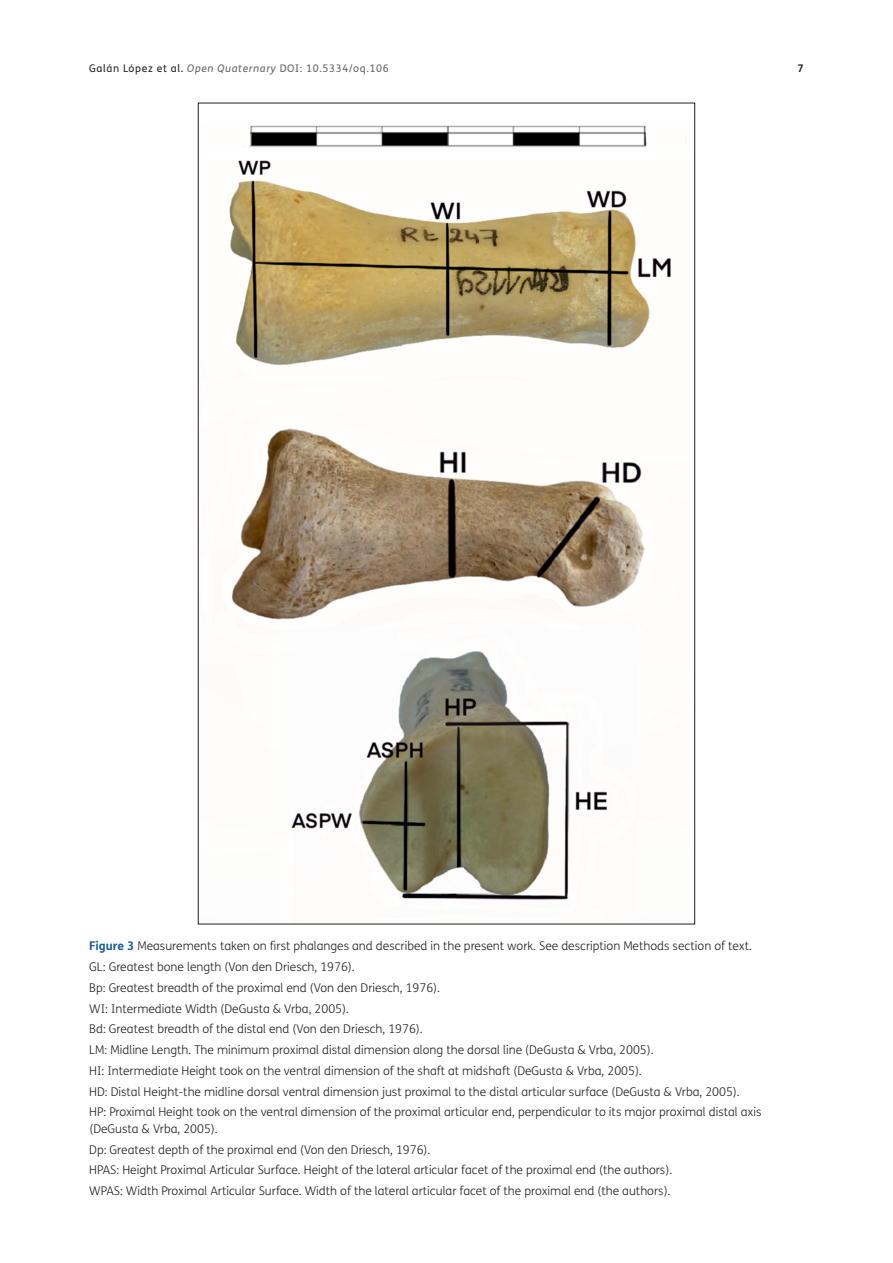
<style>
.page{position:relative;width:893px;height:1263px;background:#fff}
.page>*{position:absolute;margin:0;border:0;box-sizing:border-box;transform-origin:0 0}
.Figure_copy_Note{font:300 12px/16.5px "FS Me";color:#231f20}
.Figure_copy{font:300 12px "FS Me";color:#231f20}
.t1{font:10.5px "FS Me";letter-spacing:.06em;color:#636366}
.t2{font:700 10.5px "FS Me";color:#231f20}
.s1{color:#231f20}
.s2{font-style:italic}
.s3{font-weight:700;color:#1b5b98}
</style>
<div class="page">
<img style="left:229px;top:125px;width:442px;height:775px">
<p class="t1" style="left:89px;top:62px;width:301px"><span class="s1">Galán López et al.</span> <span class="s2">Open Quaternary</span> DOI: 10.5334/oq.106</p>
<p class="t2" style="left:797px;top:61px;width:8px">7</p>
<p class="Figure_copy" style="left:89px;top:939px;width:664px"><span class="s3">Figure 3</span> Measurements taken on first phalanges and described in the present work. See description Methods section of text.</p>
<p class="Figure_copy_Note" style="left:89px;top:959px;width:267px">GL: Greatest bone length (Von den Driesch, 1976).</p>
<p class="Figure_copy_Note" style="left:89px;top:980px;width:352px">Bp: Greatest breadth of the proximal end (Von den Driesch, 1976).</p>
<p class="Figure_copy_Note" style="left:89px;top:1000px;width:261px">WI: Intermediate Width (DeGusta &amp; Vrba, 2005).</p>
<p class="Figure_copy_Note" style="left:89px;top:1021px;width:335px">Bd: Greatest breadth of the distal end (Von den Driesch, 1976).</p>
<p class="Figure_copy_Note" style="left:89px;top:1042px;width:566px">LM: Midline Length. The minimum proximal distal dimension along the dorsal line (DeGusta &amp; Vrba, 2005).</p>
<p class="Figure_copy_Note" style="left:89px;top:1063px;width:554px">HI: Intermediate Height took on the ventral dimension of the shaft at midshaft (DeGusta &amp; Vrba, 2005).</p>
<p class="Figure_copy_Note" style="left:89px;top:1083px;width:652px">HD: Distal Height-the midline dorsal ventral dimension just proximal to the distal articular surface (DeGusta &amp; Vrba, 2005).</p>
<p class="Figure_copy_Note" style="left:89px;top:1104px;width:674px">HP: Proximal Height took on the ventral dimension of the proximal articular end, perpendicular to its major proximal distal axis (DeGusta &amp; Vrba, 2005).</p>
<p class="Figure_copy_Note" style="left:89px;top:1141px;width:343px">Dp: Greatest depth of the proximal end (Von den Driesch, 1976).</p>
<p class="Figure_copy_Note" style="left:89px;top:1162px;width:584px">HPAS: Height Proximal Articular Surface. Height of the lateral articular facet of the proximal end (the authors).</p>
<p class="Figure_copy_Note" style="left:89px;top:1183px;width:583px">WPAS: Width Proximal Articular Surface. Width of the lateral articular facet of the proximal end (the authors).</p>
</div>
